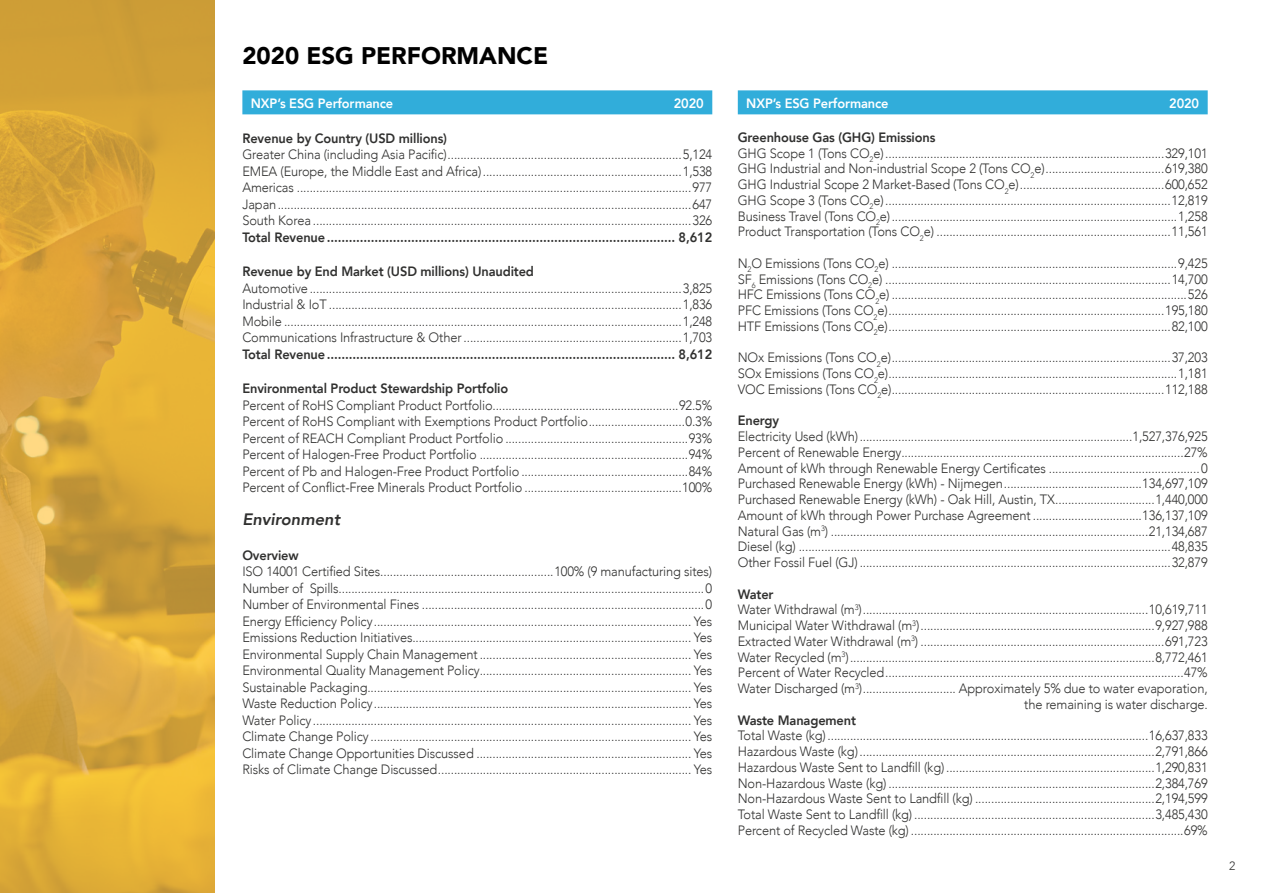
<style>
.page{position:relative;width:1263px;height:893px;background:#fff}
.page>*{position:absolute;margin:0;border:0;box-sizing:border-box;transform-origin:0 0}
.t1{font:900 24px "Avenir";color:#000}
.t2{font:italic 800 16.5px "Avenir";color:#30302f}
.t3{font:300 13.5px/15.8px "Avenir";letter-spacing:-.01em;color:#30302f;text-align:justify;scale:.95 1}
.t4{font:800 13.5px "Avenir";letter-spacing:-.01em;color:#30302f;scale:.95 1}
.t5{font:800 13.5px "Avenir";letter-spacing:-.01em;color:#fff;scale:.95 1}
.t6{font:300 12px "Avenir";color:#30302f}
.s1{font-weight:800}
</style>
<div class="page">
<svg style="left:0;top:0;width:215px;height:893px;background:#daa739"></svg>
<div style="left:242px;top:90px;width:470px;height:24px;background:#31adda"></div>
<div style="left:738px;top:90px;width:470px;height:24px;background:#31adda"></div>
<h1 class="t1" style="left:242px;top:35px;width:307px">2020 ESG PERFORMANCE</h1>
<p class="t5" style="left:251px;top:93px;width:151px">NXP’s ESG Performance</p>
<p class="t5" style="left:674px;top:93px;width:33px">2020</p>
<p class="t4" style="left:242px;top:127px;width:217px">Revenue by Country (USD millions)</p>
<p class="t3" style="left:242px;top:146px;width:496px;line-height:16.5px">Greater China (including Asia Pacific).........................................................................5,124<br>EMEA (Europe, the Middle East and Africa)..............................................................1,538<br>Americas ...........................................................................................................................977<br>Japan.................................................................................................................................647<br>South Korea ......................................................................................................................326</p>
<p class="t4" style="left:242px;top:226px;width:496px">Total Revenue............................................................................................... 8,612</p>
<p class="t4" style="left:242px;top:261px;width:308px">Revenue by End Market (USD millions) Unaudited</p>
<p class="t3" style="left:242px;top:280px;width:496px;line-height:16.5px">Automotive....................................................................................................................3,825<br>Industrial &amp; IoT ..............................................................................................................1,836<br>Mobile ............................................................................................................................1,248<br>Communications Infrastructure &amp; Other ....................................................................1,703</p>
<p class="t4" style="left:242px;top:343px;width:496px">Total Revenue............................................................................................... 8,612</p>
<p class="t4" style="left:242px;top:378px;width:281px">Environmental Product Stewardship Portfolio</p>
<p class="t3" style="left:242px;top:397px;width:496px;line-height:16.5px">Percent of RoHS Compliant Product Portfolio..........................................................92.5% Percent of RoHS Compliant with Exemptions Product Portfolio..............................0.3% Percent of REACH Compliant Product Portfolio .........................................................93% Percent of Halogen-Free Product Portfolio .................................................................94% Percent of Pb and Halogen-Free Product Portfolio ....................................................84% Percent of Conflict-Free Minerals Product Portfolio .................................................100%</p>
<p class="t2" style="left:242px;top:509px;width:99px">Environment</p>
<p class="t4" style="left:242px;top:544px;width:61px">Overview</p>
<p class="t3" style="left:242px;top:563px;width:496px;line-height:16.5px">ISO 14001 Certified Sites......................................................100% (9 manufacturing sites)<br>Number of Spills..................................................................................................................0<br>Number of Environmental Fines ........................................................................................0<br>Energy Efficiency Policy................................................................................................... Yes Emissions Reduction Initiatives....................................................................................... Yes Environmental Supply Chain Management .................................................................. Yes Environmental Quality Management Policy.................................................................. Yes Sustainable Packaging..................................................................................................... Yes Waste Reduction Policy................................................................................................... Yes Water Policy...................................................................................................................... Yes Climate Change Policy .................................................................................................... Yes Climate Change Opportunities Discussed ................................................................... Yes Risks of Climate Change Discussed............................................................................... Yes</p>
<p class="t5" style="left:746px;top:93px;width:151px">NXP’s ESG Performance</p>
<p class="t5" style="left:1169px;top:93px;width:33px">2020</p>
<p class="t3" style="left:738px;top:129px;width:496px;text-align:left"><span class="s1">Greenhouse Gas (GHG) Emissions<br></span>GHG Scope 1 (Tons CO<sub>2</sub>e).......................................................................................329,101<br>GHG Industrial and Non-industrial Scope 2 (Tons CO<sub>2</sub>e).....................................619,380<br>GHG Industrial Scope 2 Market-Based (Tons CO<sub>2</sub>e).............................................600,652<br>GHG Scope 3 (Tons CO<sub>2</sub>e).........................................................................................12,819<br>Business Travel (Tons CO<sub>2</sub>e).........................................................................................1,258<br>Product Transportation (Tons CO<sub>2</sub>e) .........................................................................11,561</p>
<p class="t3" style="left:738px;top:255px;width:496px">N<sub>2</sub>O Emissions (Tons CO<sub>2</sub>e) .........................................................................................9,425<br>SF<sub>6</sub> Emissions (Tons CO<sub>2</sub>e) .........................................................................................14,700<br>HFC Emissions (Tons CO<sub>2</sub>e) ............................................................................................526<br>PFC Emissions (Tons CO<sub>2</sub>e)......................................................................................195,180<br>HTF Emissions (Tons CO<sub>2</sub>e)........................................................................................82,100</p>
<p class="t3" style="left:738px;top:350px;width:496px">NOx Emissions (Tons CO<sub>2</sub>e).......................................................................................37,203<br>SOx Emissions (Tons CO<sub>2</sub>e)..........................................................................................1,181<br>VOC Emissions (Tons CO<sub>2</sub>e).....................................................................................112,188</p>
<p class="t4" style="left:738px;top:410px;width:45px">Energy</p>
<p class="t3" style="left:738px;top:428px;width:496px">Electricity Used (kWh).....................................................................................1,527,376,925<br>Percent of Renewable Energy........................................................................................27% Amount of kWh through Renewable Energy Certificates ...............................................0<br>Purchased Renewable Energy (kWh) - Nijmegen...........................................134,697,109<br>Purchased Renewable Energy (kWh) - Oak Hill, Austin, TX...............................1,440,000<br>Amount of kWh through Power Purchase Agreement ..................................136,137,109<br>Natural Gas (m<sup>3</sup>) ...................................................................................................21,134,687<br>Diesel (kg) ....................................................................................................................48,835<br>Other Fossil Fuel (GJ) .................................................................................................32,879</p>
<p class="t4" style="left:738px;top:583px;width:39px">Water</p>
<p class="t3" style="left:738px;top:602px;width:496px">Water Withdrawal (m<sup>3</sup>).........................................................................................10,619,711</p>
<p class="t3" style="left:738px;top:617px;width:496px">Municipal Water Withdrawal (m<sup>3</sup>).........................................................................9,927,988</p>
<p class="t3" style="left:738px;top:633px;width:496px">Extracted Water Withdrawal (m<sup>3</sup>) ............................................................................691,723</p>
<p class="t3" style="left:738px;top:649px;width:496px">Water Recycled (m<sup>3</sup>)...............................................................................................8,772,461</p>
<p class="t3" style="left:738px;top:665px;width:496px">Percent of Water Recycled.............................................................................................47%</p>
<p class="t3" style="left:738px;top:680px;width:496px">Water Discharged (m<sup>3</sup>)............................. Approximately 5% due to water evaporation,</p>
<p class="t3" style="left:1024px;top:696px;width:195px">the remaining is water discharge.</p>
<p class="t4" style="left:738px;top:709px;width:126px">Waste Management</p>
<p class="t3" style="left:738px;top:728px;width:496px">Total Waste (kg)....................................................................................................16,637,833<br>Hazardous Waste (kg)............................................................................................2,791,866<br>Hazardous Waste Sent to Landfill (kg) .................................................................1,290,831<br>Non-Hazardous Waste (kg) ...................................................................................2,384,769<br>Non-Hazardous Waste Sent to Landfill (kg) ........................................................2,194,599<br>Total Waste Sent to Landfill (kg) ...........................................................................3,485,430<br>Percent of Recycled Waste (kg) .....................................................................................69%</p>
<p class="t6" style="left:1229px;top:858px;width:8px">2</p>
</div>
